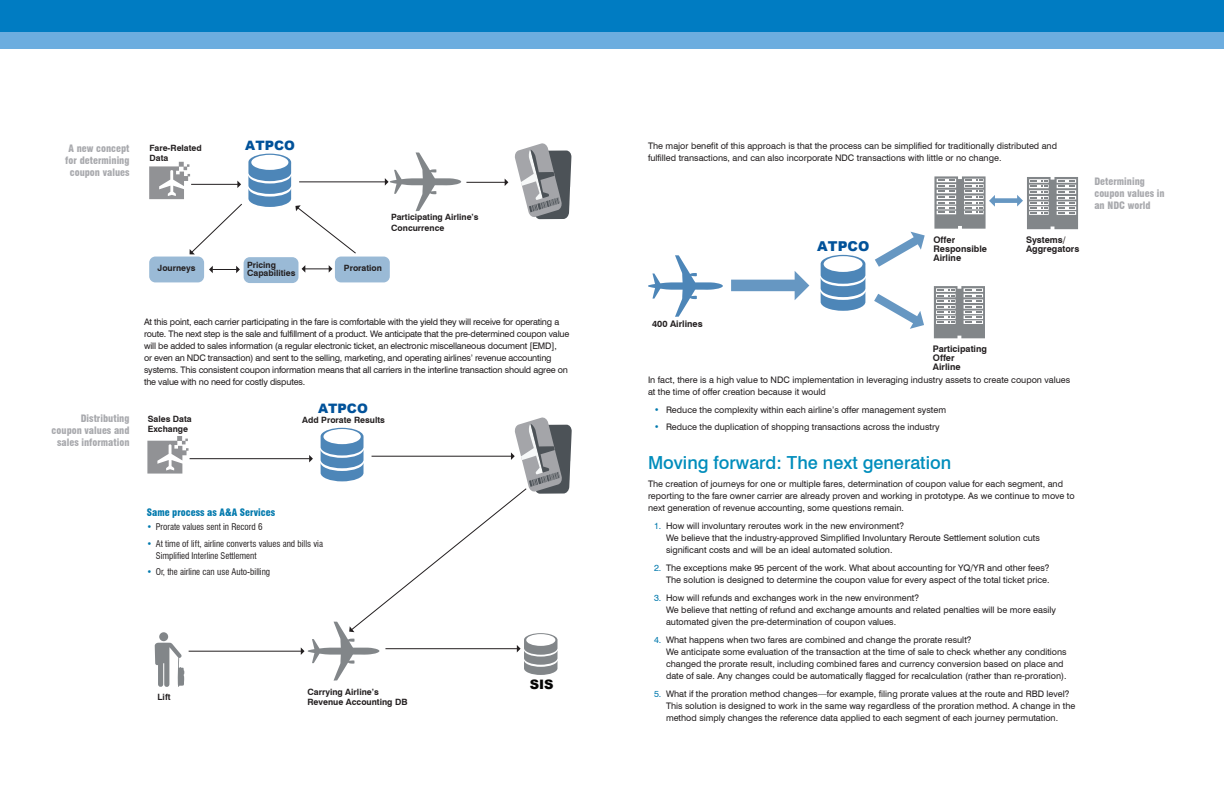
<style>
.page{position:relative;width:1224px;height:792px;background:#fff}
.page>*{position:absolute;margin:0;border:0;box-sizing:border-box;transform-origin:0 0}
.heading{font:500 18px "Swiss 721 BT";color:#008dbc}
.t1{font:900 14.9px "Swiss 721 BT";color:#231f20}
.t2{font:900 13.6px "Arial";color:#01529a}
.t3{font:900 13px "Arial";color:#01529a}
.t4{font:900 13px "Arial";color:#050504}
.diagram_title{font:900 condensed 10px/12px "Swiss 721 BT";color:#a8a9ad;text-align:center}
.diagram_heading{font:900 condensed 10px "Swiss 721 BT";color:#0079ad}
.t5{font:700 9.1px/9.1px "Swiss 721 BT";color:#231f20}
.body{font:9px/12px "Swiss 721 BT";color:#231f20}
.body-2{font:9px/12px "Swiss 721 BT";letter-spacing:-.02em;color:#231f20}
.t6{font:condensed 9px/12px "Swiss 721 BT";color:#231f20}
.t7{font:700 8.7px/10.4px "Swiss 721 BT";color:#231f20}
.t8{font:700 8.6px/8.6px "Swiss 721 BT";color:#231f20}
.s1{color:#0079ad}
.s2{font-weight:300}
</style>
<div class="page">
<div style="left:244px;top:257px;width:55px;height:26px;background:#9abad6;border-radius:6px"></div>
<div style="left:149px;top:257px;width:55px;height:25px;background:#9abad6;border-radius:6px"></div>
<div style="left:335px;top:257px;width:55px;height:25px;background:#9abad6;border-radius:6px"></div>
<svg style="left:515px;top:143px;width:57px;height:76px"></svg>
<svg style="left:209px;top:266px;width:31px;height:7px"></svg>
<svg style="left:302px;top:265px;width:30px;height:8px"></svg>
<hr style="left:466px;top:182px;width:39px;height:1px;background:#231f20">
<svg style="left:505px;top:179px;width:3px;height:7px"></svg>
<hr style="left:299px;top:182px;width:86px;height:1px;background:#231f20">
<svg style="left:385px;top:152px;width:76px;height:59px"></svg>
<svg style="left:149px;top:154px;width:207px;height:100px"></svg>
<svg style="left:155px;top:643px;width:29px;height:44px"></svg>
<svg style="left:159px;top:632px;width:9px;height:9px"></svg>
<hr style="left:190px;top:458px;width:120px;height:1px;background:#231f20">
<hr style="left:189px;top:651px;width:112px;height:1px;background:#231f20">
<svg style="left:147px;top:436px;width:42px;height:38px"></svg>
<svg style="left:301px;top:417px;width:271px;height:264px"></svg>
<svg style="left:648px;top:255px;width:75px;height:62px"></svg>
<svg style="left:821px;top:255px;width:44px;height:56px"></svg>
<svg style="left:934px;top:286px;width:51px;height:52px"></svg>
<svg style="left:731px;top:271px;width:78px;height:29px"></svg>
<svg style="left:934px;top:176px;width:144px;height:53px"></svg>
<svg style="left:874px;top:294px;width:50px;height:35px"></svg>
<svg style="left:875px;top:232px;width:50px;height:35px"></svg>
<div style="left:0;top:17px;width:1224px;height:32px;background:#6caddf"></div>
<div style="left:0;top:0;width:1224px;height:32px;background:#007cc2"></div>
<p class="diagram_title" style="left:65px;top:142px;width:66px">A new concept for determining coupon values</p>
<p class="t8" style="left:150px;top:143px;width:54px">Fare-Related</p>
<p class="t3" style="left:245px;top:136px;width:51px">ATPCO</p>
<p class="t8" style="left:150px;top:153px;width:20px">Data</p>
<p class="t8" style="left:391px;top:212px;width:89px;line-height:10.4px">Participating Airline’s<br>Concurrence</p>
<p class="t8" style="left:158px;top:264px;width:39px">Journeys</p>
<p class="t8" style="left:247px;top:260px;width:50px">Pricing<br>Capabilities</p>
<p class="t8" style="left:344px;top:264px;width:40px">Proration</p>
<p class="diagram_title" style="left:52px;top:413px;width:80px;text-align:right">Distributing coupon values and sales information</p>
<p class="body-2" style="left:144px;top:316px;width:427px">At this point, each carrier participating in the fare is comfortable with the yield they will receive for operating a route. The next step is the sale and fulfillment of a product. We anticipate that the pre-determined coupon value will be added to sales information (a regular electronic ticket, an electronic miscellaneous document [EMD],<br>or even an NDC transaction) and sent to the selling, marketing, and operating airlines’ revenue accounting systems. This consistent coupon information means that all carriers in the interline transaction should agree on the value with no need for costly disputes.</p>
<p class="t1" style="left:172px;top:325px;width:325px">Coupon Values at Time of Fare Creation</p>
<p class="t3" style="left:318px;top:399px;width:51px">ATPCO</p>
<p class="t7" style="left:148px;top:413px;width:46px">Sales Data<br>Exchange</p>
<p class="t7" style="left:302px;top:415px;width:84px">Add Prorate Results</p>
<p class="diagram_heading" style="left:147px;top:506px;width:130px">Same process as A&amp;A Services</p>
<p class="t6" style="left:147px;top:521px;width:117px"><span class="s1">•</span> Prorate values sent in Record 6</p>
<p class="t6" style="left:156px;top:537px;width:169px;text-indent:-9px"><span class="s1">•</span> At time of lift, airline converts values and bills via<br>Simplified Interline Settlement</p>
<p class="t6" style="left:147px;top:566px;width:125px"><span class="s1">•</span> Or, the airline can use Auto-billing</p>
<p class="t7" style="left:158px;top:691px;width:14px">Lift</p>
<p class="t7" style="left:307px;top:686px;width:102px">Carrying Airline’s<br>Revenue Accounting DB</p>
<p class="t4" style="left:530px;top:675px;width:25px">SIS</p>
<p class="body" style="left:648px;top:140px;width:411px">The major benefit of this approach is that the process can be simplified for traditionally distributed and fulfilled transactions, and can also incorporate NDC transactions with little or no change.</p>
<p class="t2" style="left:817px;top:237px;width:54px">ATPCO</p>
<p class="t5" style="left:934px;top:235px;width:55px">Offer<br>Responsible<br>Airline</p>
<p class="t5" style="left:1026px;top:235px;width:55px">Systems/<br>Aggregators</p>
<p class="diagram_title" style="left:1094px;top:176px;width:72px;text-align:left">Determining coupon values in an NDC world</p>
<p class="t5" style="left:652px;top:320px;width:52px">400 Airlines</p>
<p class="t5" style="left:933px;top:344px;width:56px">Participating<br>Offer<br>Airline</p>
<p class="body" style="left:648px;top:374px;width:424px">In fact, there is a high value to NDC implementation in leveraging industry assets to create coupon values at the time of offer creation because it would</p>
<p class="body" style="left:654px;top:404px;width:294px"><span class="s1">•</span> Reduce the complexity within each airline’s offer management system</p>
<p class="body" style="left:654px;top:421px;width:287px"><span class="s1">•</span> Reduce the duplication of shopping transactions across the industry</p>
<p class="heading" style="left:648px;top:451px;width:305px">Moving forward: The next generation</p>
<p class="body" style="left:648px;top:477px;width:428px">The creation of journeys for one or multiple fares, determination of coupon value for each segment, and reporting to the fare owner carrier are already proven and working in prototype. As we continue to move to next generation of revenue accounting, some questions remain.</p>
<p class="body" style="left:666px;top:519px;width:375px;text-indent:-12px"><span class="s1">1.</span> How will involuntary reroutes work in the new environment?<br>We believe that the industry-approved Simplified Involuntary Reroute Settlement solution cuts significant costs and will be an ideal automated solution.</p>
<p class="body" style="left:654px;top:561px;width:397px;text-align:right"><span class="s1">2.</span> The exceptions make 95 percent of the work. What about accounting for YQ/YR and other fees?<br>The solution is designed to determine the coupon value for every aspect of the total ticket price.</p>
<p class="body" style="left:666px;top:591px;width:392px;text-indent:-12px"><span class="s1">3.</span> How will refunds and exchanges work in the new environment?<br>We believe that netting of refund and exchange amounts and related penalties will be more easily automated given the pre-determination of coupon values.</p>
<p class="body" style="left:666px;top:633px;width:402px;text-indent:-12px"><span class="s1">4.</span> What happens when two fares are combined and change the prorate result?<br>We anticipate some evaluation of the transaction at the time of sale to check whether any conditions changed the prorate result, including combined fares and currency conversion based on place and date of sale. Any changes could be automatically flagged for recalculation (rather than re-proration).</p>
<p class="body" style="left:666px;top:687px;width:411px;text-indent:-12px"><span class="s1">5.</span> What if the proration method changes<span class="s2">—</span>for example, filing prorate values at the route and RBD level?<br>This solution is designed to work in the same way regardless of the proration method. A change in the method simply changes the reference data applied to each segment of each journey permutation.</p>
</div>
